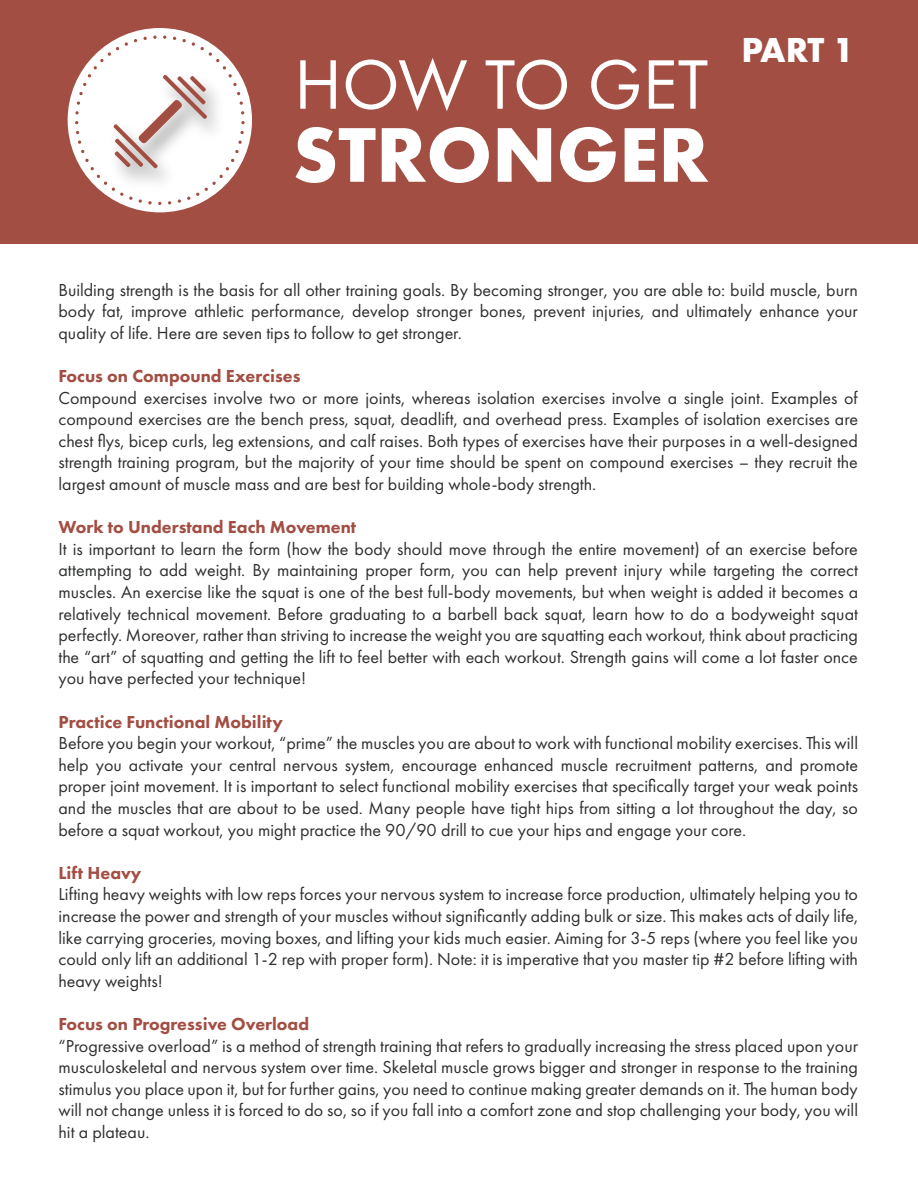
<style>
.page{position:relative;width:918px;height:1188px;background:#fff}
.page>*{position:absolute;margin:0;border:0;box-sizing:border-box;transform-origin:0 0}
.t1{font:700 80.4px "Futura PT";color:#fff}
.t2{font:72.6px "Futura PT";color:#fff}
.t3{font:700 36px "Futura PT";color:#fff}
.t4{font:18px/21.6px "Futura PT";color:#2e2f2f;text-align:justify}
.t5{font:800 18px "Futura PT";color:#a34e43}
</style>
<div class="page">
<div style="left:0;top:0;width:918px;height:243px;background:#a34e43"></div>
<div style="left:68px;top:28px;width:184px;height:184px;background:#fff;border-radius:50%"></div>
<svg style="left:75px;top:36px;width:170px;height:169px"></svg>
<h2 class="t2" style="left:294px;top:42px;width:416px">HOW TO GET</h2>
<h1 class="t1" style="left:292px;top:103px;width:418px">STRONGER</h1>
<h3 class="t3" style="left:741px;top:27px;width:115px">PART 1</h3>
<p class="t4" style="left:58px;top:279px;width:801px">Building strength is the basis for all other training goals. By becoming stronger, you are able to: build muscle, burn body fat, improve athletic performance, develop stronger bones, prevent injuries, and ultimately enhance your quality of life. Here are seven tips to follow to get stronger.</p>
<p class="t5" style="left:58px;top:365px;width:244px">Focus on Compound Exercises</p>
<p class="t4" style="left:58px;top:387px;width:801px">Compound exercises involve two or more joints, whereas isolation exercises involve a single joint. Examples of compound exercises are the bench press, squat, deadlift, and overhead press. Examples of isolation exercises are chest flys, bicep curls, leg extensions, and calf raises. Both types of exercises have their purposes in a well-designed strength training program, but the majority of your time should be spent on compound exercises – they recruit the largest amount of muscle mass and are best for building whole-body strength.</p>
<p class="t5" style="left:58px;top:516px;width:299px">Work to Understand Each Movement</p>
<p class="t4" style="left:58px;top:538px;width:801px">It is important to learn the form (how the body should move through the entire movement) of an exercise before attempting to add weight. By maintaining proper form, you can help prevent injury while targeting the correct muscles. An exercise like the squat is one of the best full-body movements, but when weight is added it becomes a relatively technical movement. Before graduating to a barbell back squat, learn how to do a bodyweight squat perfectly. Moreover, rather than striving to increase the weight you are squatting each workout, think about practicing the “art” of squatting and getting the lift to feel better with each workout. Strength gains will come a lot faster once you have perfected your technique!</p>
<p class="t5" style="left:58px;top:710px;width:226px">Practice Functional Mobility</p>
<p class="t4" style="left:58px;top:732px;width:801px">Before you begin your workout, “prime” the muscles you are about to work with functional mobility exercises. This will help you activate your central nervous system, encourage enhanced muscle recruitment patterns, and promote proper joint movement. It is important to select functional mobility exercises that specifically target your weak points and the muscles that are about to be used. Many people have tight hips from sitting a lot throughout the day, so before a squat workout, you might practice the 90/90 drill to cue your hips and engage your core.</p>
<p class="t5" style="left:58px;top:862px;width:84px">Lift Heavy</p>
<p class="t4" style="left:58px;top:883px;width:801px">Lifting heavy weights with low reps forces your nervous system to increase force production, ultimately helping you to increase the power and strength of your muscles without significantly adding bulk or size. This makes acts of daily life, like carrying groceries, moving boxes, and lifting your kids much easier. Aiming for 3-5 reps (where you feel like you could only lift an additional 1-2 rep with proper form). Note: it is imperative that you master tip #2 before lifting with heavy weights!</p>
<p class="t5" style="left:58px;top:1013px;width:252px">Focus on Progressive Overload</p>
<p class="t4" style="left:58px;top:1035px;width:801px">“Progressive overload” is a method of strength training that refers to gradually increasing the stress placed upon your musculoskeletal and nervous system over time. Skeletal muscle grows bigger and stronger in response to the training stimulus you place upon it, but for further gains, you need to continue making greater demands on it. The human body will not change unless it is forced to do so, so if you fall into a comfort zone and stop challenging your body, you will hit a plateau.</p>
</div>
